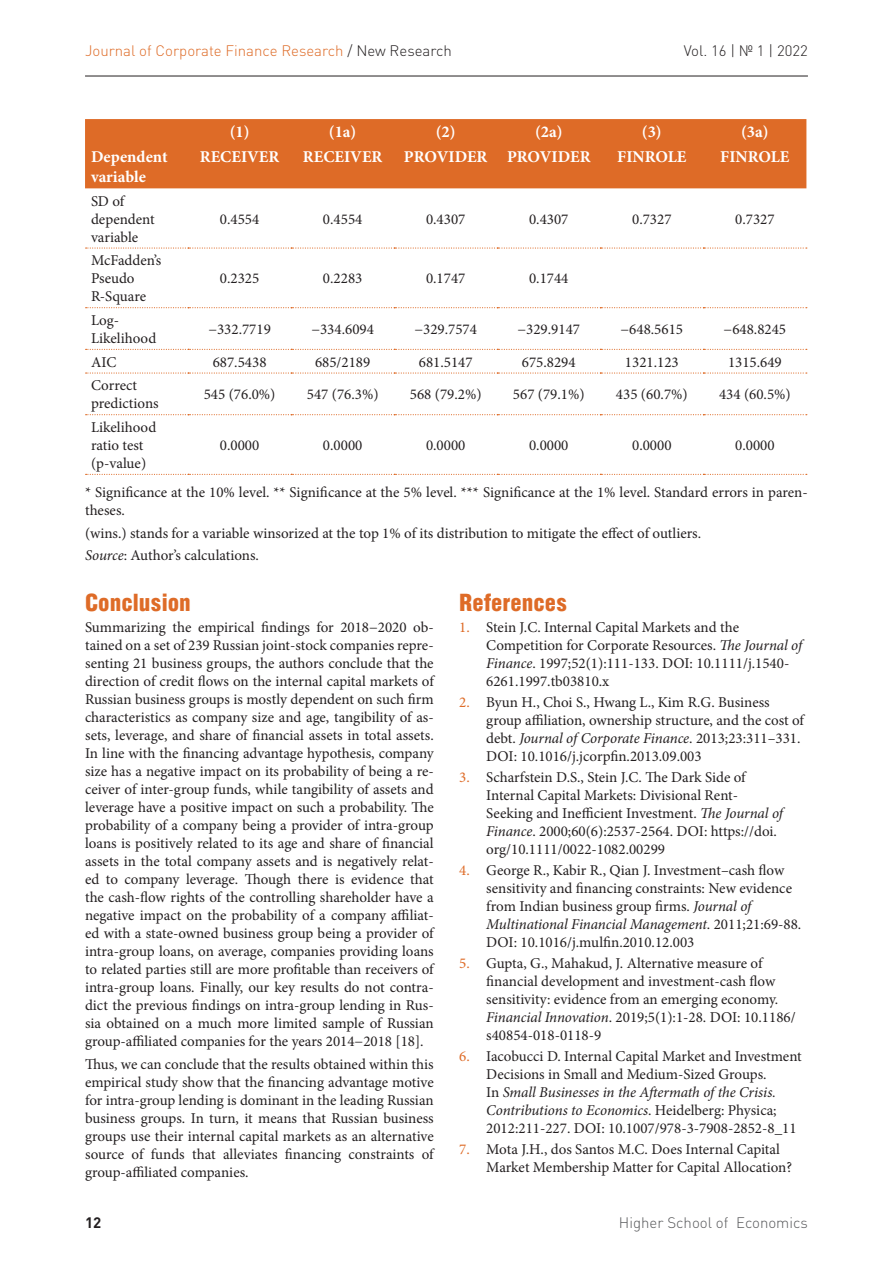
<style>
.page{position:relative;width:893px;height:1263px;background:#fff}
.page>*{position:absolute;margin:0;border:0;box-sizing:border-box;transform-origin:0 0}
.Подзаголовок{font:24px "Helios Cond Black C";color:#de6b27}
.ТАБЛИЦА_ЗАГ{font:700 16.5px/19.8px "Minion Pro";color:#fff}
.Текст_ENG{font:15px/18px "Minion Pro";color:#231f20}
.t1{font:300 15px "DIN Pro";color:#de6b27}
.t2{font:300 15px "DIN Pro";color:#57585a}
.t3{font:300 15px "DIN Pro";color:#231f20}
.t4{font:700 15px "DIN Pro";color:#231f20}
.s1{color:#231f20}
.s2{font-style:italic}
.s3{color:#de6b27}
</style>
<div class="page">
<hr style="left:85px;top:76px;width:723px;height:1px;background:#231f20">
<div style="left:85px;top:119px;width:721px;height:69px;background:#de6b27"></div>
<svg style="left:86px;top:247px;width:721px;height:2px"></svg>
<svg style="left:86px;top:307px;width:721px;height:1px"></svg>
<svg style="left:86px;top:349px;width:721px;height:1px"></svg>
<svg style="left:86px;top:372px;width:721px;height:2px"></svg>
<svg style="left:86px;top:414px;width:721px;height:1px"></svg>
<svg style="left:86px;top:474px;width:721px;height:1px"></svg>
<p class="t1" style="left:85px;top:40px;width:368px">Journal of Corporate Finance Research <span class="s1">/ New Research</span></p>
<p class="t3" style="left:684px;top:40px;width:126px">Vol. 16 | № 1 | 2022</p>
<p class="ТАБЛИЦА_ЗАГ" style="left:230px;top:122px;width:21px">(1)</p>
<p class="ТАБЛИЦА_ЗАГ" style="left:329px;top:122px;width:29px">(1a)</p>
<p class="ТАБЛИЦА_ЗАГ" style="left:436px;top:122px;width:21px">(2)</p>
<p class="ТАБЛИЦА_ЗАГ" style="left:535px;top:122px;width:29px">(2a)</p>
<p class="ТАБЛИЦА_ЗАГ" style="left:642px;top:122px;width:21px">(3)</p>
<p class="ТАБЛИЦА_ЗАГ" style="left:741px;top:122px;width:29px">(3a)</p>
<p class="ТАБЛИЦА_ЗАГ" style="left:91px;top:147px;width:78px">Dependent variable</p>
<p class="ТАБЛИЦА_ЗАГ" style="left:200px;top:147px;width:81px">RECEIVER</p>
<p class="ТАБЛИЦА_ЗАГ" style="left:303px;top:147px;width:81px">RECEIVER</p>
<p class="ТАБЛИЦА_ЗАГ" style="left:404px;top:147px;width:85px">PROVIDER</p>
<p class="ТАБЛИЦА_ЗАГ" style="left:507px;top:147px;width:85px">PROVIDER</p>
<p class="ТАБЛИЦА_ЗАГ" style="left:617px;top:147px;width:71px">FINROLE</p>
<p class="ТАБЛИЦА_ЗАГ" style="left:720px;top:147px;width:71px">FINROLE</p>
<p class="Текст_ENG" style="left:91px;top:192px;width:65px">SD of dependent variable</p>
<p class="Текст_ENG" style="left:220px;top:210px;width:41px">0.4554</p>
<p class="Текст_ENG" style="left:323px;top:210px;width:41px">0.4554</p>
<p class="Текст_ENG" style="left:426px;top:210px;width:41px">0.4307</p>
<p class="Текст_ENG" style="left:529px;top:210px;width:41px">0.4307</p>
<p class="Текст_ENG" style="left:632px;top:210px;width:41px">0.7327</p>
<p class="Текст_ENG" style="left:735px;top:210px;width:41px">0.7327</p>
<p class="Текст_ENG" style="left:91px;top:252px;width:72px">McFadden’s<br>Pseudo<br>R-Square</p>
<p class="Текст_ENG" style="left:220px;top:270px;width:41px">0.2325</p>
<p class="Текст_ENG" style="left:323px;top:270px;width:41px">0.2283</p>
<p class="Текст_ENG" style="left:426px;top:270px;width:41px">0.1747</p>
<p class="Текст_ENG" style="left:529px;top:270px;width:41px">0.1744</p>
<p class="Текст_ENG" style="left:91px;top:311px;width:67px">Log-<br>Likelihood</p>
<p class="Текст_ENG" style="left:208px;top:320px;width:64px">−332.7719</p>
<p class="Текст_ENG" style="left:311px;top:320px;width:64px">−334.6094</p>
<p class="Текст_ENG" style="left:414px;top:320px;width:64px">−329.7574</p>
<p class="Текст_ENG" style="left:517px;top:320px;width:64px">−329.9147</p>
<p class="Текст_ENG" style="left:621px;top:320px;width:64px">−648.5615</p>
<p class="Текст_ENG" style="left:724px;top:320px;width:64px">−648.8245</p>
<p class="Текст_ENG" style="left:91px;top:353px;width:27px">AIC</p>
<p class="Текст_ENG" style="left:213px;top:353px;width:55px">687.5438</p>
<p class="Текст_ENG" style="left:315px;top:353px;width:57px">685/2189</p>
<p class="Текст_ENG" style="left:419px;top:353px;width:55px">681.5147</p>
<p class="Текст_ENG" style="left:522px;top:353px;width:55px">675.8294</p>
<p class="Текст_ENG" style="left:625px;top:353px;width:55px">1321.123</p>
<p class="Текст_ENG" style="left:728px;top:353px;width:55px">1315.649</p>
<p class="Текст_ENG" style="left:91px;top:377px;width:69px">Correct predictions</p>
<p class="Текст_ENG" style="left:204px;top:386px;width:73px">545 (76.0%)</p>
<p class="Текст_ENG" style="left:307px;top:386px;width:73px">547 (76.3%)</p>
<p class="Текст_ENG" style="left:410px;top:386px;width:73px">568 (79.2%)</p>
<p class="Текст_ENG" style="left:513px;top:386px;width:73px">567 (79.1%)</p>
<p class="Текст_ENG" style="left:616px;top:386px;width:73px">435 (60.7%)</p>
<p class="Текст_ENG" style="left:719px;top:386px;width:73px">434 (60.5%)</p>
<p class="Текст_ENG" style="left:91px;top:418px;width:67px">Likelihood ratio test (p-value)</p>
<p class="Текст_ENG" style="left:220px;top:436px;width:41px">0.0000</p>
<p class="Текст_ENG" style="left:323px;top:436px;width:41px">0.0000</p>
<p class="Текст_ENG" style="left:426px;top:436px;width:41px">0.0000</p>
<p class="Текст_ENG" style="left:529px;top:436px;width:41px">0.0000</p>
<p class="Текст_ENG" style="left:632px;top:436px;width:41px">0.0000</p>
<p class="Текст_ENG" style="left:735px;top:436px;width:41px">0.0000</p>
<p class="Текст_ENG" style="left:85px;top:483px;width:724px">* Significance at the 10% level. ** Significance at the 5% level. *** Significance at the 1% level. Standard errors in paren&shy;theses.</p>
<p class="Текст_ENG" style="left:85px;top:524px;width:618px">(wins.) stands for a variable winsorized at the top 1% of its distribution to mitigate the effect of outliers.</p>
<p class="Текст_ENG" style="left:85px;top:546px;width:175px"><span class="s2">Source</span>: Author’s calculations.</p>
<p class="Подзаголовок" style="left:85px;top:588px;width:107px">Conclusion</p>
<p class="Текст_ENG" style="left:85px;top:618px;width:350px;text-align:justify">Summarizing the empirical findings for 2018−2020 ob&shy;tained on a set of 239 Russian joint-stock companies repre&shy;senting 21 business groups, the authors conclude that the direction of credit flows on the internal capital markets of Russian business groups is mostly dependent on such firm characteristics as company size and age, tangibility of as&shy;sets, leverage, and share of financial assets in total assets.<br>In line with the financing advantage hypothesis, company size has a negative impact on its probability of being a re&shy;ceiver of inter-group funds, while tangibility of assets and leverage have a positive impact on such a probability. The probability of a company being a provider of intra-group loans is positively related to its age and share of financial assets in the total company assets and is negatively relat&shy;ed to company leverage. Though there is evidence that the cash-flow rights of the controlling shareholder have a negative impact on the probability of a company affiliat&shy;ed with a state-owned business group being a provider of intra-group loans, on average, companies providing loans to related parties still are more profitable than receivers of intra-group loans. Finally, our key results do not contra&shy;dict the previous findings on intra-group lending in Rus&shy;sia obtained on a much more limited sample of Russian group-affiliated companies for the years 2014−2018 [18].</p>
<p class="Текст_ENG" style="left:85px;top:1055px;width:350px;text-align:justify">Thus, we can conclude that the results obtained within this empirical study show that the financing advantage motive for intra-group lending is dominant in the leading Russian business groups. In turn, it means that Russian business groups use their internal capital markets as an alternative source of funds that alleviates financing constraints of group-affiliated companies.</p>
<p class="Подзаголовок" style="left:459px;top:588px;width:110px">References</p>
<p class="Текст_ENG" style="left:486px;top:618px;width:317px;text-indent:-27px"><span class="s3">1.</span> Stein J.C. Internal Capital Markets and the Competition for Corporate Resources. <span class="s2">The Journal of Finance</span>. 1997;52(1):111-133. DOI: 10.1111/j.1540- 6261.1997.tb03810.x</p>
<p class="Текст_ENG" style="left:486px;top:693px;width:319px;text-indent:-27px"><span class="s3">2.</span> Byun H., Choi S., Hwang L., Kim R.G. Business group affiliation, ownership structure, and the cost of debt. <span class="s2">Journal of Corporate Finance</span>. 2013;23:311–331.<br>DOI: 10.1016/j.jcorpfin.2013.09.003</p>
<p class="Текст_ENG" style="left:486px;top:768px;width:298px;text-indent:-27px"><span class="s3">3.</span> Scharfstein D.S., Stein J.C. The Dark Side of Internal Capital Markets: Divisional Rent-Seeking and Inefficient Investment. <span class="s2">The Journal of Finance</span>. 2000;60(6):2537-2564. DOI: https://doi. org/10.1111/0022-1082.00299</p>
<p class="Текст_ENG" style="left:486px;top:861px;width:317px;text-indent:-27px"><span class="s3">4.</span> George R., Kabir R., Qian J. Investment–cash flow sensitivity and financing constraints: New evidence from Indian business group firms. <span class="s2">Journal of Multinational Financial Management</span>. 2011;21:69-88.<br>DOI: 10.1016/j.mulfin.2010.12.003</p>
<p class="Текст_ENG" style="left:486px;top:954px;width:311px;text-indent:-27px"><span class="s3">5.</span> Gupta, G., Mahakud, J. Alternative measure of financial development and investment-cash flow sensitivity: evidence from an emerging economy.<br><span class="s2">Financial Innovation</span>. 2019;5(1):1-28. DOI: 10.1186/ s40854-018-0118-9</p>
<p class="Текст_ENG" style="left:486px;top:1047px;width:317px;text-indent:-27px"><span class="s3">6.</span> Iacobucci D. Internal Capital Market and Investment Decisions in Small and Medium-Sized Groups.<br>In <span class="s2">Small Businesses in the Aftermath of the Crisis.<br>Contributions to Economics</span>. Heidelberg: Physica; 2012:211-227. DOI: 10.1007/978-3-7908-2852-8_11</p>
<p class="Текст_ENG" style="left:486px;top:1140px;width:307px;text-indent:-27px"><span class="s3">7.</span> Mota J.H., dos Santos M.C. Does Internal Capital<br>Market Membership Matter for Capital Allocation?</p>
<p class="t4" style="left:85px;top:1212px;width:18px">12</p>
<p class="t2" style="left:619px;top:1212px;width:190px">Higher School of Economics</p>
</div>
